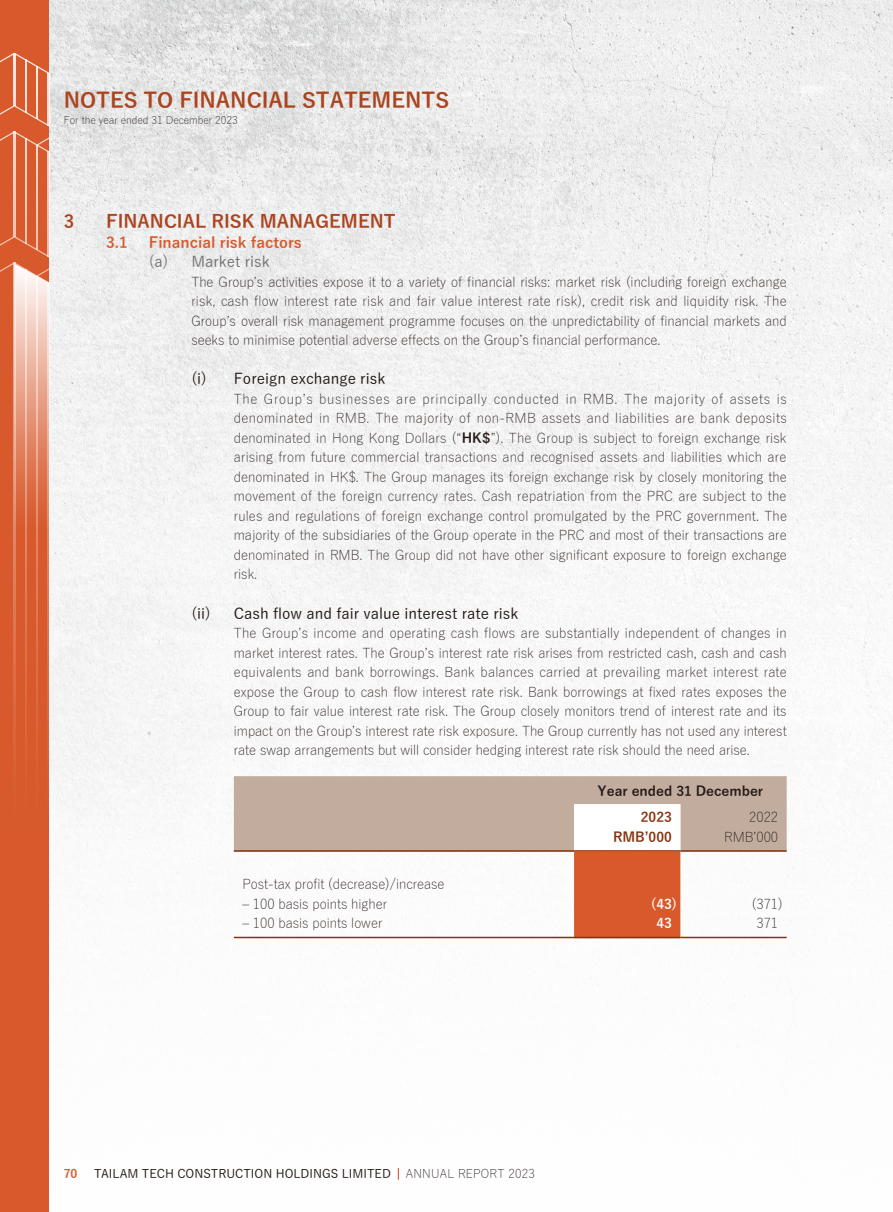
<style>
.page{position:relative;width:893px;height:1212px;background:#fff}
.page>*{position:absolute;margin:0;border:0;box-sizing:border-box;transform-origin:0 0}
.t1{font:700 21px "Yu Gothic";color:#ab441f}
.t2{font:700 18px "Yu Gothic";color:#ab441f}
.t3{font:500 15px "Yu Gothic";color:#231916}
.t4{font:700 15px "Yu Gothic";color:#d7592c}
.t5{font:500 15px "Yu Gothic";color:#727272}
.t6{font:300 13.5px/19.5px "Yu Gothic";color:#231916;text-align:justify}
.t7{font:700 13.5px "Yu Gothic";color:#231916}
.t8{font:700 13.5px "Yu Gothic";color:#883310}
.t9{font:700 13.5px "Yu Gothic";color:#fff}
.t10{font:500 12px "Yu Gothic";color:#231916}
.t11{font:700 12px "Yu Gothic";color:#d7592c}
.t12{font:300 10.5px "Yu Gothic";color:#231916}
.s1{font-weight:700}
.s2{font-weight:300}
</style>
<div class="page">
<div style="left:0;top:0;width:893px;height:1212px;background:linear-gradient(to bottom,#e9e9ea,#fff)"></div>
<div style="left:0;top:0;width:49px;height:1212px;background:#d7592c"></div>
<svg style="left:14px;top:683px;width:1px;height:75px"></svg>
<svg style="left:36px;top:683px;width:2px;height:75px"></svg>
<svg style="left:25px;top:683px;width:1px;height:75px"></svg>
<svg style="left:48px;top:683px;width:1px;height:75px"></svg>
<svg style="left:0;top:53px;width:49px;height:630px"></svg>
<hr style="left:14px;top:53px;width:1px;height:53px;background:#f8e4dd">
<hr style="left:36px;top:66px;width:2px;height:53px;background:#f7e1d9">
<hr style="left:25px;top:60px;width:1px;height:52px;background:#f8e2da">
<hr style="left:48px;top:73px;width:1px;height:52px;background:#f7dfd7">
<svg style="left:234px;top:776px;width:553px;height:161px"></svg>
<hr style="left:234px;top:850px;width:340px;height:2px;background:#883310">
<hr style="left:574px;top:850px;width:106px;height:2px;background:#883310">
<hr style="left:680px;top:850px;width:107px;height:2px;background:#883310">
<hr style="left:234px;top:937px;width:340px;height:1px;background:#883310">
<hr style="left:574px;top:937px;width:106px;height:1px;background:#883310">
<hr style="left:680px;top:937px;width:107px;height:1px;background:#883310">
<h1 class="t1" style="left:64px;top:88px;width:387px">NOTES TO FINANCIAL STATEMENTS</h1>
<p class="t12" style="left:64px;top:110px;width:176px">For the year ended 31 December 2023</p>
<h2 class="t2" style="left:64px;top:212px;width:12px">3</h2>
<h2 class="t2" style="left:106px;top:212px;width:291px">FINANCIAL RISK MANAGEMENT</h2>
<p class="t4" style="left:106px;top:234px;width:23px">3.1</p>
<p class="t4" style="left:149px;top:234px;width:155px">Financial risk factors</p>
<p class="t5" style="left:149px;top:248px;width:122px">(a) Market risk</p>
<p class="t6" style="left:191px;top:270px;width:597px">The Group’s activities expose it to a variety of financial risks: market risk (including foreign exchange risk, cash flow interest rate risk and fair value interest rate risk), credit risk and liquidity risk. The Group’s overall risk management programme focuses on the unpredictability of financial markets and seeks to minimise potential adverse effects on the Group’s financial performance.</p>
<p class="t3" style="left:191px;top:365px;width:196px">(i) Foreign exchange risk</p>
<p class="t6" style="left:234px;top:387px;width:555px">The Group’s businesses are principally conducted in RMB. The majority of assets is denominated in RMB. The majority of non-RMB assets and liabilities are bank deposits denominated in Hong Kong Dollars (“<span class="s1">HK$</span>”). The Group is subject to foreign exchange risk arising from future commercial transactions and recognised assets and liabilities which are denominated in HK$. The Group manages its foreign exchange risk by closely monitoring the movement of the foreign currency rates. Cash repatriation from the PRC are subject to the rules and regulations of foreign exchange control promulgated by the PRC government. The majority of the subsidiaries of the Group operate in the PRC and most of their transactions are denominated in RMB. The Group did not have other significant exposure to foreign exchange risk.</p>
<p class="t3" style="left:191px;top:599px;width:329px">(ii) Cash flow and fair value interest rate risk</p>
<p class="t6" style="left:234px;top:621px;width:554px">The Group’s income and operating cash flows are substantially independent of changes in market interest rates. The Group’s interest rate risk arises from restricted cash, cash and cash equivalents and bank borrowings. Bank balances carried at prevailing market interest rate expose the Group to cash flow interest rate risk. Bank borrowings at fixed rates exposes the Group to fair value interest rate risk. The Group closely monitors trend of interest rate and its impact on the Group’s interest rate risk exposure. The Group currently has not used any interest rate swap arrangements but will consider hedging interest rate risk should the need arise.</p>
<p class="t7" style="left:597px;top:784px;width:167px">Year ended 31 December</p>
<p class="t8" style="left:641px;top:809px;width:32px">2023</p>
<p class="t6" style="left:749px;top:805px;width:30px">2022</p>
<p class="t8" style="left:613px;top:829px;width:60px">RMB’000</p>
<p class="t6" style="left:724px;top:825px;width:56px">RMB’000</p>
<p class="t6" style="left:242px;top:872px;width:204px">Post-tax profit (decrease)/increase</p>
<p class="t6" style="left:242px;top:892px;width:146px">– 100 basis points higher</p>
<p class="t9" style="left:651px;top:896px;width:28px">(43)</p>
<p class="t6" style="left:752px;top:892px;width:32px">(371)</p>
<p class="t6" style="left:242px;top:911px;width:142px">– 100 basis points lower</p>
<p class="t9" style="left:656px;top:915px;width:17px">43</p>
<p class="t6" style="left:756px;top:911px;width:23px">371</p>
<p class="t11" style="left:64px;top:1167px;width:15px">70</p>
<p class="t10" style="left:94px;top:1163px;width:442px">TAILAM TECH CONSTRUCTION HOLDINGS LIMITED <span class="s2">ANNUAL REPORT 2023</span></p>
</div>
